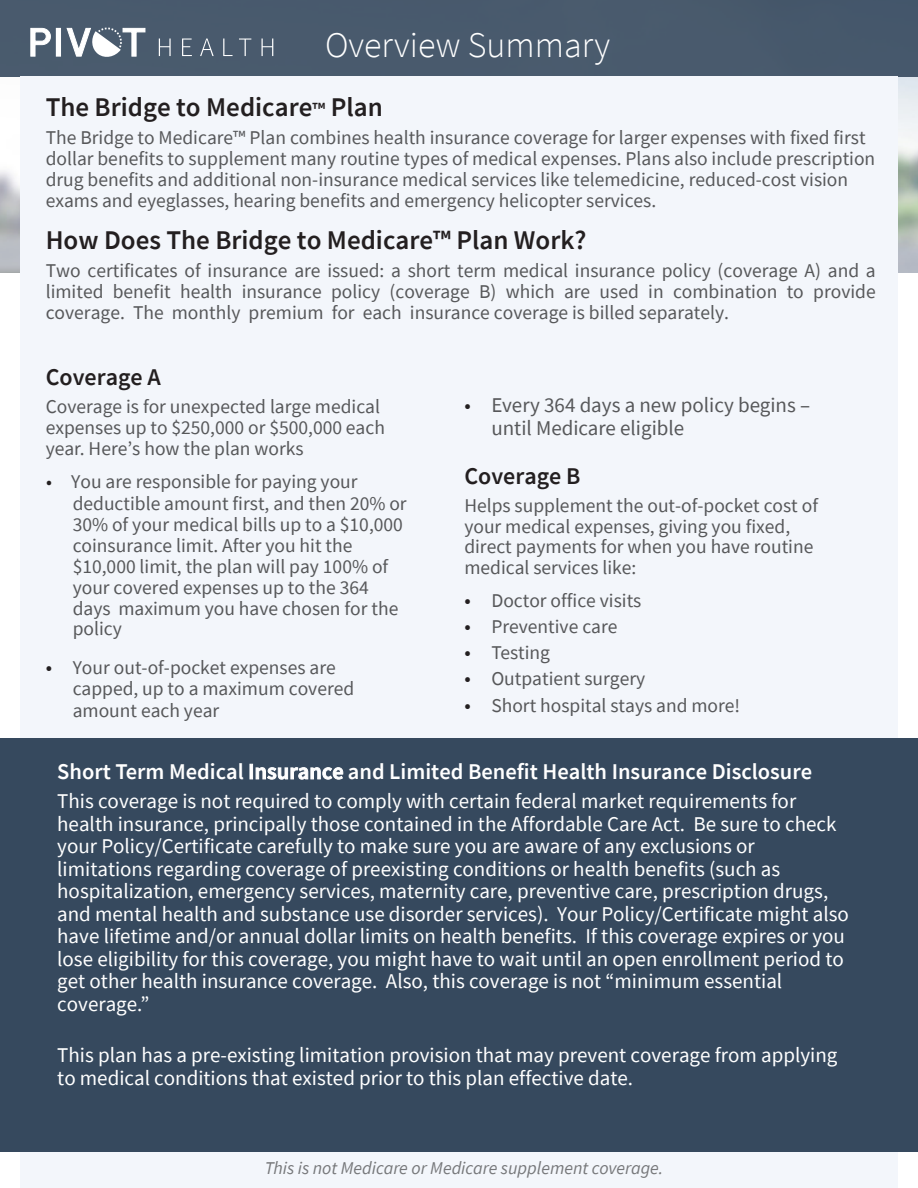
<style>
.page{position:relative;width:918px;height:1188px;background:#fff}
.page>*{position:absolute;margin:0;border:0;box-sizing:border-box;transform-origin:0 0}
.t1{font:300 36px "Source Sans Pro";color:#fff}
._14_point_medicre_te{font:600 27px "Source Sans Pro";color:#231f20}
._14_point_medicre_te-2{font:600 24px "Source Sans Pro";color:#231f20}
.t2{font:600 22.5px "Source Sans Pro";color:#fff}
.t3{font:21px/22.5px "Source Sans Pro";color:#fff}
.t4{font:21px/22.5px "Source Sans Pro";color:#57585a}
._14_point_medicre_te-3{font:19.5px/21.1px "Source Sans Pro";color:#57585a}
.t5{font:italic 18px "Source Sans Pro";color:#57585a}
.s1{font-size:19.5px}
.s2{font-style:inherit}
.s3{color:#231f20}
.s4{font-size:21px;color:#231f20}
</style>
<div class="page">
<div style="left:0;top:0;width:918px;height:77px;background:#495a6d"></div>
<svg style="left:31px;top:28px;width:20px;height:28px"></svg>
<div style="left:56px;top:28px;width:5px;height:28px;background:#fff"></div>
<svg style="left:67px;top:28px;width:78px;height:29px"></svg>
<svg style="left:159px;top:39px;width:12px;height:17px"></svg>
<svg style="left:182px;top:39px;width:10px;height:17px"></svg>
<svg style="left:200px;top:39px;width:14px;height:17px"></svg>
<svg style="left:223px;top:39px;width:10px;height:17px"></svg>
<svg style="left:239px;top:39px;width:12px;height:17px"></svg>
<svg style="left:262px;top:39px;width:11px;height:17px"></svg>
<div style="left:20px;top:77px;width:878px;height:1111px;background:#f3f6fb"></div>
<div style="left:0;top:738px;width:918px;height:414px;background:#36495e"></div>
<p class="t1" style="left:325px;top:23px;width:287px">Overview Summary</p>
<p class="_14_point_medicre_te" style="left:46px;top:89px;width:339px">The Bridge to Medicare<span class="s1">™</span> Plan</p>
<p class="_14_point_medicre_te-3" style="left:46px;top:127px;width:831px">The Bridge to Medicare™ Plan combines health insurance coverage for larger expenses with fixed first dollar benefits to supplement many routine types of medical expenses. Plans also include prescription drug benefits and additional non-insurance medical services like telemedicine, reduced-cost vision exams and eyeglasses, hearing benefits and emergency helicopter services.</p>
<p class="_14_point_medicre_te" style="left:46px;top:223px;width:542px">How Does The Bridge to Medicare<span class="s2">™</span> Plan Work?</p>
<p class="_14_point_medicre_te-3" style="left:46px;top:260px;width:832px;text-align:justify">Two certificates of insurance are issued: a short term medical insurance policy (coverage A) and a limited benefit health insurance policy (coverage B) which are used in combination to provide coverage. The monthly premium for each insurance coverage is billed separately.</p>
<p class="_14_point_medicre_te-2" style="left:46px;top:362px;width:117px">Coverage A</p>
<p class="_14_point_medicre_te-3" style="left:46px;top:396px;width:341px">Coverage is for unexpected large medical expenses up to $250,000 or $500,000 each year. Here’s how the plan works</p>
<p class="_14_point_medicre_te-3" style="left:73px;top:470px;width:335px;text-indent:-27px"><span class="s3">•</span> You are responsible for paying your deductible amount first, and then 20% or 30% of your medical bills up to a $10,000 coinsurance limit. After you hit the $10,000 limit, the plan will pay 100% of your covered expenses up to the 364 days maximum you have chosen for the policy</p>
<p class="_14_point_medicre_te-3" style="left:73px;top:657px;width:283px;text-indent:-27px"><span class="s4">•</span> Your out-of-pocket expenses are capped, up to a maximum covered amount each year</p>
<p class="t4" style="left:491px;top:394px;width:320px;text-indent:-27px"><span class="s3">•</span> Every 364 days a new policy begins – until Medicare eligible</p>
<p class="_14_point_medicre_te-2" style="left:464px;top:460px;width:118px">Coverage B</p>
<p class="_14_point_medicre_te-3" style="left:464px;top:495px;width:355px">Helps supplement the out-of-pocket cost of your medical expenses, giving you fixed, direct payments for when you have routine medical services like:</p>
<p class="_14_point_medicre_te-3" style="left:464px;top:590px;width:179px"><span class="s4">•</span> Doctor office visits</p>
<p class="_14_point_medicre_te-3" style="left:464px;top:616px;width:155px"><span class="s4">•</span> Preventive care</p>
<p class="_14_point_medicre_te-3" style="left:464px;top:642px;width:87px"><span class="s4">•</span> Testing</p>
<p class="_14_point_medicre_te-3" style="left:464px;top:668px;width:182px"><span class="s4">•</span> Outpatient surgery</p>
<p class="_14_point_medicre_te-3" style="left:464px;top:695px;width:277px"><span class="s4">•</span> Short hospital stays and more!</p>
<p class="t2" style="left:57px;top:757px;width:757px">Short Term Medical <span class="s2">Insurance</span> and Limited Bene<span class="s2">f</span>it Health Insurance Disclosure</p>
<p class="t3" style="left:57px;top:790px;width:793px">This coverage is not required to comply with certain federal market requirements for health insurance, principally those contained in the Affordable Care Act. Be sure to check your Policy/Certificate carefully to make sure you are aware of any exclusions or limitations regarding coverage of preexisting conditions or health benefits (such as hospitalization, emergency services, maternity care, preventive care, prescription drugs, and mental health and substance use disorder services). Your Policy/Certificate might also have lifetime and/or annual dollar limits on health benefits. If this coverage expires or you lose eligibility for this coverage, you might have to wait until an open enrollment period to get other health insurance coverage. Also, this coverage is not “minimum essential coverage.”</p>
<p class="t3" style="left:57px;top:1044px;width:782px">This plan has a pre-existing limitation provision that may prevent coverage from applying to medical conditions that existed prior to this plan effective date.</p>
<p class="t5" style="left:264px;top:1156px;width:400px">This is not Medicare or Medicare supplement coverage.</p>
</div>
